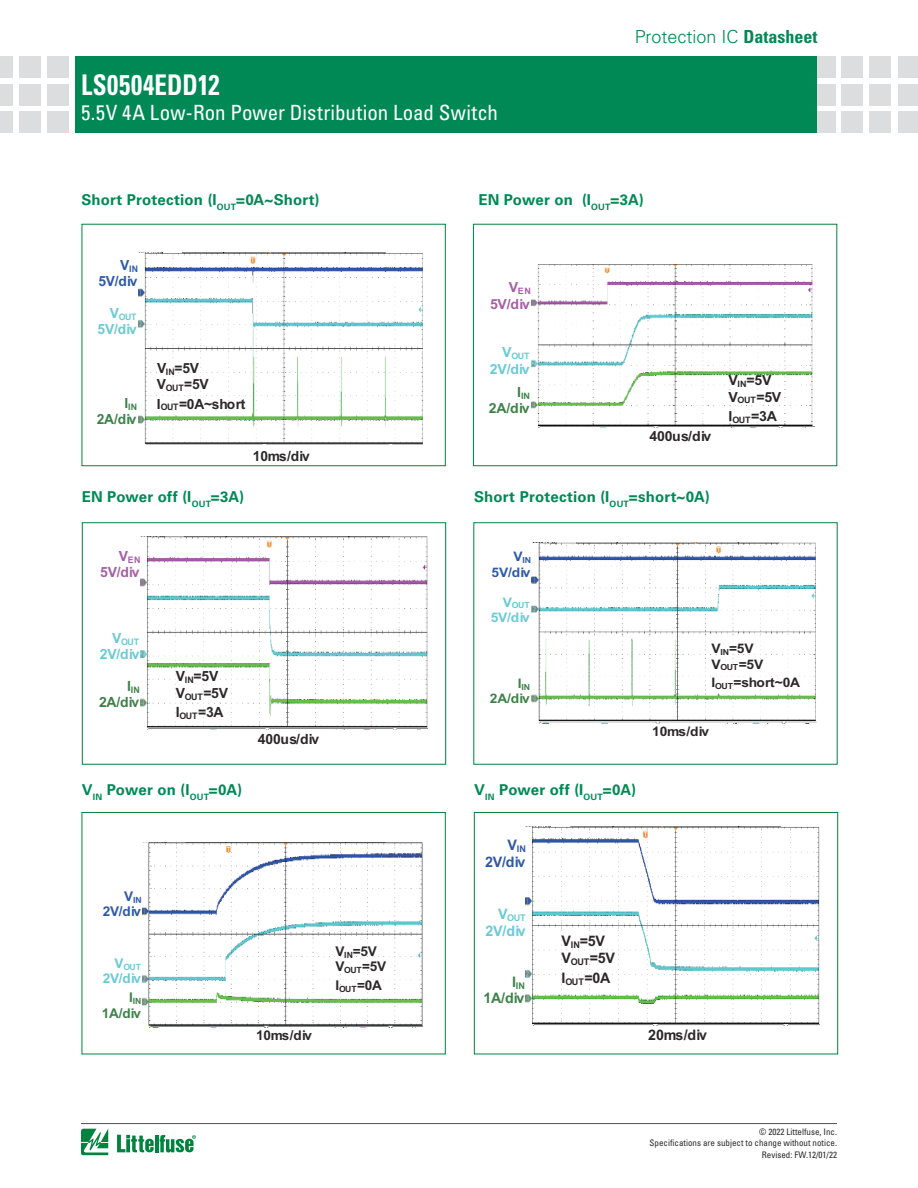
<style>
.page{position:relative;width:918px;height:1188px;background:#fff}
.page>*{position:absolute;margin:0;border:0;box-sizing:border-box;transform-origin:0 0}
.t1{font:700 condensed 28.5px "Univers LT Std";letter-spacing:.02em;color:#fff;scale:.88 1}
.t2{font:condensed 21px "Univers LT Std";letter-spacing:.005em;color:#fff}
.t3{font:300 18px "Univers LT Std";color:#008955}
.t4{font:700 15px "Univers LT Std";letter-spacing:.01em;color:#008955}
.t5{font:700 14.55px/16.8px "Arial";letter-spacing:-.015em;color:#2b2829}
.t6{font:700 14.55px "Arial";color:#3d8148}
.t7{font:700 14.55px "Arial";color:#2e59a7}
.t8{font:700 14.55px "Arial";color:#6acad4}
.t9{font:700 14.1px/16.4px "Arial";letter-spacing:-.015em;color:#2b2829}
.t10{font:700 14.1px "Arial";color:#a65ea5}
.t11{font:700 14.1px "Arial";color:#3d8148}
.t12{font:700 14.1px "Arial";color:#6acad4}
.t13{font:700 13.95px/16.4px "Arial";letter-spacing:-.015em;color:#2b2829}
.t14{font:700 13.95px "Arial";color:#2e59a7}
.t15{font:700 13.95px "Arial";color:#3d8148}
.t16{font:700 13.95px "Arial";color:#6acad4}
.t17{font:700 13.8px/16.2px "Arial";letter-spacing:-.015em;color:#2b2829}
.t18{font:700 13.8px "Arial";color:#a65ea5}
.t19{font:700 13.8px "Arial";color:#3d8148}
.t20{font:700 13.8px "Arial";color:#6acad4}
.t21{font:700 13.5px/15.6px "Arial";letter-spacing:-.015em;color:#2b2829}
.t22{font:700 13.5px "Arial";color:#2e59a7}
.t23{font:700 13.5px "Arial";color:#3d8148}
.t24{font:700 13.5px "Arial";color:#6acad4}
.t25{font:700 13.2px/15.3px "Arial";letter-spacing:-.015em;color:#2b2829;scale:1.05 1}
.t26{font:700 13.2px "Arial";color:#2e59a7;scale:1.05 1}
.t27{font:700 13.2px "Arial";color:#3d8148;scale:1.05 1}
.t28{font:700 13.2px "Arial";color:#6acad4;scale:1.05 1}
.t29{font:700 9.15px "Arial";color:#6acad4}
.t30{font:700 9.15px "Arial";color:#2e59a7}
.t31{font:700 9.15px "Arial";color:#3d8148}
.t32{font:condensed 9px/10.8px "Univers LT Std";color:#2b2829;text-align:right}
.t33{font:700 9px "Arial";color:#6acad4}
.t34{font:700 9px "Arial";color:#a65ea5}
.t35{font:700 9px "Arial";color:#3d8148}
.t36{font:700 8.85px "Arial";letter-spacing:-.035em;color:#6acad4}
.t37{font:700 8.85px "Arial";color:#3d8148}
.t38{font:700 8.85px "Arial";color:#2e59a7}
.t39{font:700 8.85px "Arial";color:#a65ea5}
.t40{font:700 8.55px "Arial";color:#6acad4}
.t41{font:700 8.55px "Arial";color:#2e59a7}
.t42{font:700 8.55px "Arial";color:#3d8148}
.t43{font:700 8.4px "Arial";color:#6acad4;scale:1.05 1}
.t44{font:700 8.4px "Arial";color:#2e59a7;scale:1.05 1}
.t45{font:700 8.4px "Arial";color:#3d8148;scale:1.05 1}
.s1{font-weight:700;font-stretch:condensed}
</style>
<div class="page">
<div style="left:870px;top:56px;width:21px;height:21px;background:#dcddde"></div>
<div style="left:870px;top:84px;width:21px;height:21px;background:#dcddde"></div>
<div style="left:870px;top:112px;width:21px;height:21px;background:#dcddde"></div>
<div style="left:814px;top:56px;width:21px;height:21px;background:#dcddde"></div>
<div style="left:814px;top:84px;width:21px;height:21px;background:#dcddde"></div>
<div style="left:814px;top:112px;width:21px;height:21px;background:#dcddde"></div>
<div style="left:842px;top:56px;width:21px;height:21px;background:#dcddde"></div>
<div style="left:842px;top:84px;width:21px;height:21px;background:#dcddde"></div>
<div style="left:842px;top:112px;width:21px;height:21px;background:#dcddde"></div>
<div style="left:898px;top:56px;width:20px;height:21px;background:#dcddde"></div>
<div style="left:898px;top:84px;width:20px;height:21px;background:#dcddde"></div>
<div style="left:898px;top:112px;width:20px;height:21px;background:#dcddde"></div>
<div style="left:75px;top:56px;width:741px;height:77px;background:#008955"></div>
<div style="left:47px;top:56px;width:21px;height:21px;background:#dcddde"></div>
<div style="left:47px;top:84px;width:21px;height:21px;background:#dcddde"></div>
<div style="left:47px;top:112px;width:21px;height:21px;background:#dcddde"></div>
<div style="left:19px;top:56px;width:21px;height:21px;background:#dcddde"></div>
<div style="left:19px;top:84px;width:21px;height:21px;background:#dcddde"></div>
<div style="left:19px;top:112px;width:21px;height:21px;background:#dcddde"></div>
<div style="left:0;top:56px;width:13px;height:21px;background:#dcddde"></div>
<div style="left:0;top:84px;width:13px;height:21px;background:#dcddde"></div>
<div style="left:0;top:112px;width:13px;height:21px;background:#dcddde"></div>
<hr style="left:81px;top:1123px;width:756px;height:1px;background:#505052">
<svg style="left:81px;top:1129px;width:27px;height:26px"></svg>
<hr style="left:155px;top:1135px;width:3px;height:17px;background:#00833f">
<svg style="left:160px;top:1135px;width:36px;height:18px"></svg>
<svg style="left:117px;top:1135px;width:37px;height:17px"></svg>
<img style="left:140px;top:536px;width:288px;height:194px">
<div style="left:82px;top:523px;width:364px;height:241px;border:1px solid #00833f"></div>
<img style="left:532px;top:542px;width:284px;height:181px">
<img style="left:142px;top:842px;width:280px;height:185px">
<div style="left:82px;top:812px;width:364px;height:242px;border:1px solid #00833f"></div>
<img style="left:525px;top:827px;width:295px;height:199px">
<div style="left:474px;top:812px;width:364px;height:242px;border:1px solid #00833f"></div>
<img style="left:138px;top:252px;width:285px;height:193px">
<img style="left:531px;top:264px;width:283px;height:164px">
<h1 class="t1" style="left:81px;top:68px;width:159px">LS0504EDD12</h1>
<h2 class="t2" style="left:81px;top:101px;width:419px">5.5V 4A Low-Ron Power Distribution Load Switch</h2>
<p class="t3" style="left:635px;top:26px;width:184px">Protection IC <span class="s1">Datasheet</span></p>
<p class="t4" style="left:81px;top:194px;width:240px">Short Protection (I<sub>OUT</sub>=0A~Short)</p>
<p class="t4" style="left:478px;top:194px;width:167px">EN Power on (I<sub>OUT</sub>=3A)</p>
<p class="t38" style="left:120px;top:264px;width:19px"><sup>V</sup>IN</p>
<p class="t14" style="left:98px;top:273px;width:41px">5V/div</p>
<p class="t36" style="left:110px;top:312px;width:28px"><sup>V</sup>OUT</p>
<p class="t16" style="left:98px;top:321px;width:41px">5V/div</p>
<p class="t37" style="left:125px;top:402px;width:14px"><sup>I</sup>IN</p>
<p class="t15" style="left:97px;top:411px;width:41px">2A/div</p>
<p class="t13" style="left:157px;top:360px;width:53px">V<sub>IN</sub>=5V<br>V<sub>OUT</sub>=5V</p>
<p class="t13" style="left:157px;top:396px;width:90px">I<sub>OUT</sub>=0A~short</p>
<p class="t13" style="left:253px;top:448px;width:58px">10ms/div</p>
<p class="t39" style="left:509px;top:286px;width:23px"><sup>V</sup>EN</p>
<p class="t18" style="left:490px;top:296px;width:41px">5V/div</p>
<p class="t36" style="left:502px;top:351px;width:29px"><sup>V</sup>OUT</p>
<p class="t20" style="left:490px;top:361px;width:41px">2V/div</p>
<p class="t37" style="left:517px;top:391px;width:14px"><sup>I</sup>IN</p>
<p class="t19" style="left:489px;top:401px;width:42px">2A/div</p>
<p class="t17" style="left:650px;top:429px;width:63px">400us/div</p>
<p class="t4" style="left:82px;top:491px;width:164px">EN Power off (I<sub>OUT</sub>=3A)</p>
<p class="t4" style="left:474px;top:491px;width:237px">Short Protection (I<sub>OUT</sub>=short~0A)</p>
<p class="t17" style="left:729px;top:373px;width:54px">V<sub>IN</sub>=5V<br>V<sub>OUT</sub>=5V</p>
<p class="t17" style="left:729px;top:408px;width:50px">I<sub>OUT</sub>=3A</p>
<p class="t34" style="left:119px;top:555px;width:23px"><sup>V</sup>EN</p>
<p class="t10" style="left:100px;top:564px;width:41px">5V/div</p>
<p class="t44" style="left:513px;top:555px;width:18px"><sup>V</sup>IN</p>
<p class="t26" style="left:492px;top:564px;width:39px">5V/div</p>
<p class="t43" style="left:503px;top:600px;width:27px"><sup>V</sup>OUT</p>
<p class="t28" style="left:491px;top:610px;width:39px">5V/div</p>
<p class="t33" style="left:112px;top:636px;width:29px"><sup>V</sup>OUT</p>
<p class="t12" style="left:100px;top:646px;width:41px">2V/div</p>
<p class="t35" style="left:127px;top:684px;width:14px"><sup>I</sup>IN</p>
<p class="t11" style="left:99px;top:694px;width:42px">2A/div</p>
<p class="t9" style="left:176px;top:668px;width:54px">V<sub>IN</sub>=5V<br>V<sub>OUT</sub>=5V</p>
<p class="t9" style="left:176px;top:704px;width:49px">I<sub>OUT</sub>=3A</p>
<p class="t9" style="left:258px;top:731px;width:63px">400us/div</p>
<p class="t45" style="left:518px;top:682px;width:13px"><sup>I</sup>IN</p>
<p class="t27" style="left:490px;top:691px;width:39px">2A/div</p>
<p class="t4" style="left:82px;top:784px;width:162px">V<sub>IN</sub> Power on (I<sub>OUT</sub>=0A)</p>
<p class="t4" style="left:474px;top:784px;width:163px">V<sub>IN</sub> Power off (I<sub>OUT</sub>=0A)</p>
<p class="t25" style="left:711px;top:641px;width:51px">V<sub>IN</sub>=5V<br>V<sub>OUT</sub>=5V</p>
<p class="t25" style="left:711px;top:675px;width:86px">I<sub>OUT</sub>=short~0A</p>
<p class="t25" style="left:652px;top:724px;width:56px">10ms/div</p>
<p class="t41" style="left:124px;top:895px;width:19px"><sup>V</sup>IN</p>
<p class="t22" style="left:103px;top:904px;width:40px">2V/div</p>
<p class="t40" style="left:115px;top:962px;width:28px"><sup>V</sup>OUT</p>
<p class="t24" style="left:103px;top:971px;width:40px">2V/div</p>
<p class="t42" style="left:129px;top:996px;width:14px"><sup>I</sup>IN</p>
<p class="t23" style="left:102px;top:1006px;width:41px">1A/div</p>
<p class="t21" style="left:256px;top:1028px;width:58px">10ms/div</p>
<p class="t21" style="left:335px;top:943px;width:52px">V<sub>IN</sub>=5V<br>V<sub>OUT</sub>=5V</p>
<p class="t21" style="left:335px;top:978px;width:48px">I<sub>OUT</sub>=0A</p>
<p class="t30" style="left:508px;top:843px;width:20px"><sup>V</sup>IN</p>
<p class="t7" style="left:485px;top:853px;width:42px">2V/div</p>
<p class="t29" style="left:498px;top:913px;width:29px"><sup>V</sup>OUT</p>
<p class="t8" style="left:486px;top:923px;width:42px">2V/div</p>
<p class="t5" style="left:562px;top:933px;width:55px">V<sub>IN</sub>=5V<br>V<sub>OUT</sub>=5V</p>
<p class="t6" style="left:512px;top:973px;width:5px">I</p>
<p class="t5" style="left:562px;top:970px;width:50px">I<sub>OUT</sub>=0A</p>
<p class="t31" style="left:516px;top:980px;width:11px">IN</p>
<p class="t6" style="left:483px;top:990px;width:43px">1A/div</p>
<p class="t5" style="left:648px;top:1026px;width:60px">20ms/div</p>
<p class="t32" style="left:650px;top:1127px;width:189px">© 2022 Littelfuse, Inc.<br>Specifications are subject to change without notice.</p>
<p class="t32" style="left:762px;top:1150px;width:77px">Revised: FW.12/01/22</p>
</div>
